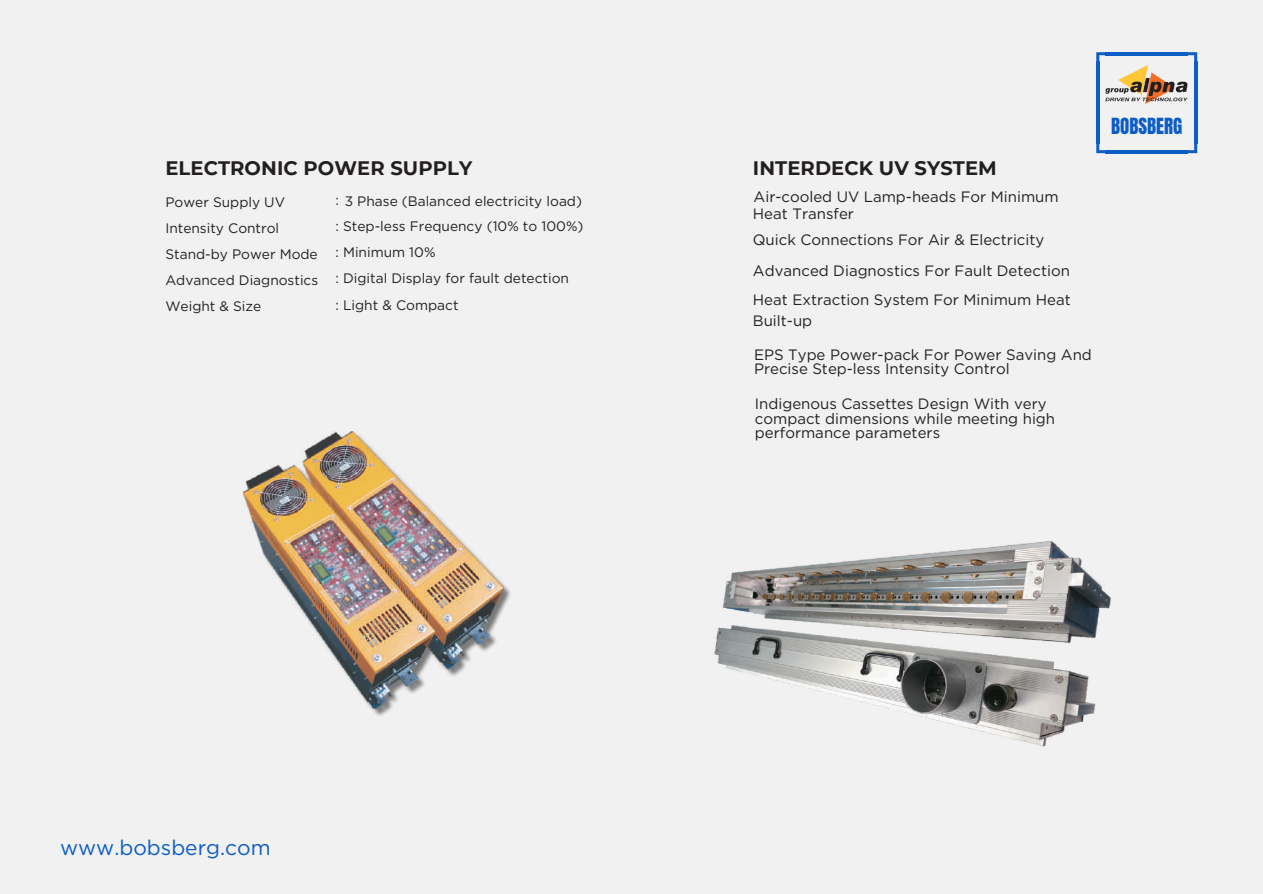
<style>
.page{position:relative;width:1263px;height:894px;background:#fff}
.page>*{position:absolute;margin:0;border:0;box-sizing:border-box;transform-origin:0 0}
.t1{font:21px "Gotham";color:#0d5dc6}
.t2{font:700 19.5px "Montserrat";letter-spacing:.005em;color:#231f20}
.t3{font:18.9px "Anton";color:#0d5dc6}
.t4{font:15px/14.7px "Gotham";color:#231f20}
.t5{font:13.8px/25.8px "Gotham";color:#231f20}
.t6{font:13.65px/25.8px "Gotham";color:#231f20}
</style>
<div class="page">
<div style="left:0;top:0;width:1263px;height:893px;background:#f1f1f1"></div>
<img style="left:714px;top:541px;width:397px;height:206px">
<img style="left:243px;top:431px;width:268px;height:285px">
<img style="left:1105px;top:65px;width:83px;height:39px">
<hr style="left:1194px;top:61px;width:3px;height:83px;background:#0d5dc6">
<hr style="left:1096px;top:61px;width:3px;height:83px;background:#0d5dc6">
<hr style="left:1105px;top:52px;width:83px;height:3px;background:#0d5dc6">
<hr style="left:1105px;top:150px;width:83px;height:3px;background:#0d5dc6">
<svg style="left:1188px;top:52px;width:9px;height:9px"></svg>
<svg style="left:1096px;top:52px;width:9px;height:9px"></svg>
<svg style="left:1188px;top:144px;width:9px;height:9px"></svg>
<svg style="left:1096px;top:144px;width:9px;height:9px"></svg>
<h2 class="t2" style="left:165px;top:156px;width:308px">ELECTRONIC POWER SUPPLY</h2>
<p class="t6" style="left:165px;top:189px;width:154px">Power Supply UV<br>Intensity Control<br>Stand-by Power Mode<br>Advanced Diagnostics<br>Weight &amp; Size</p>
<p class="t5" style="left:336px;top:188px;width:248px">: 3 Phase (Balanced electricity load)</p>
<p class="t5" style="left:336px;top:213px;width:249px">: Step-less Frequency (10% to 100%) : Minimum 10%<br>: Digital Display for fault detection</p>
<p class="t5" style="left:336px;top:292px;width:125px">: Light &amp; Compact</p>
<p class="t1" style="left:60px;top:834px;width:212px">www.bobsberg.com</p>
<p class="t2" style="left:753px;top:156px;width:245px">INTERDECK UV SYSTEM</p>
<p class="t4" style="left:753px;top:189px;width:307px">Air-cooled UV Lamp-heads For Minimum</p>
<p class="t4" style="left:753px;top:206px;width:103px">Heat Transfer</p>
<p class="t4" style="left:753px;top:232px;width:293px">Quick Connections For Air &amp; Electricity</p>
<p class="t4" style="left:753px;top:263px;width:319px">Advanced Diagnostics For Fault Detection</p>
<p class="t4" style="left:753px;top:292px;width:319px">Heat Extraction System For Minimum Heat</p>
<p class="t4" style="left:753px;top:313px;width:61px">Built-up</p>
<p class="t4" style="left:754px;top:347px;width:339px">EPS Type Power-pack For Power Saving And<br>Precise Step-less Intensity Control</p>
<h1 class="t4" style="left:755px;top:396px;width:293px">Indigenous Cassettes Design With very</h1>
<p class="t4" style="left:755px;top:411px;width:302px">compact dimensions while meeting high</p>
<p class="t4" style="left:755px;top:425px;width:187px">performance parameters</p>
<p class="t3" style="left:1111px;top:113px;width:73px">BOBSBERG</p>
</div>
